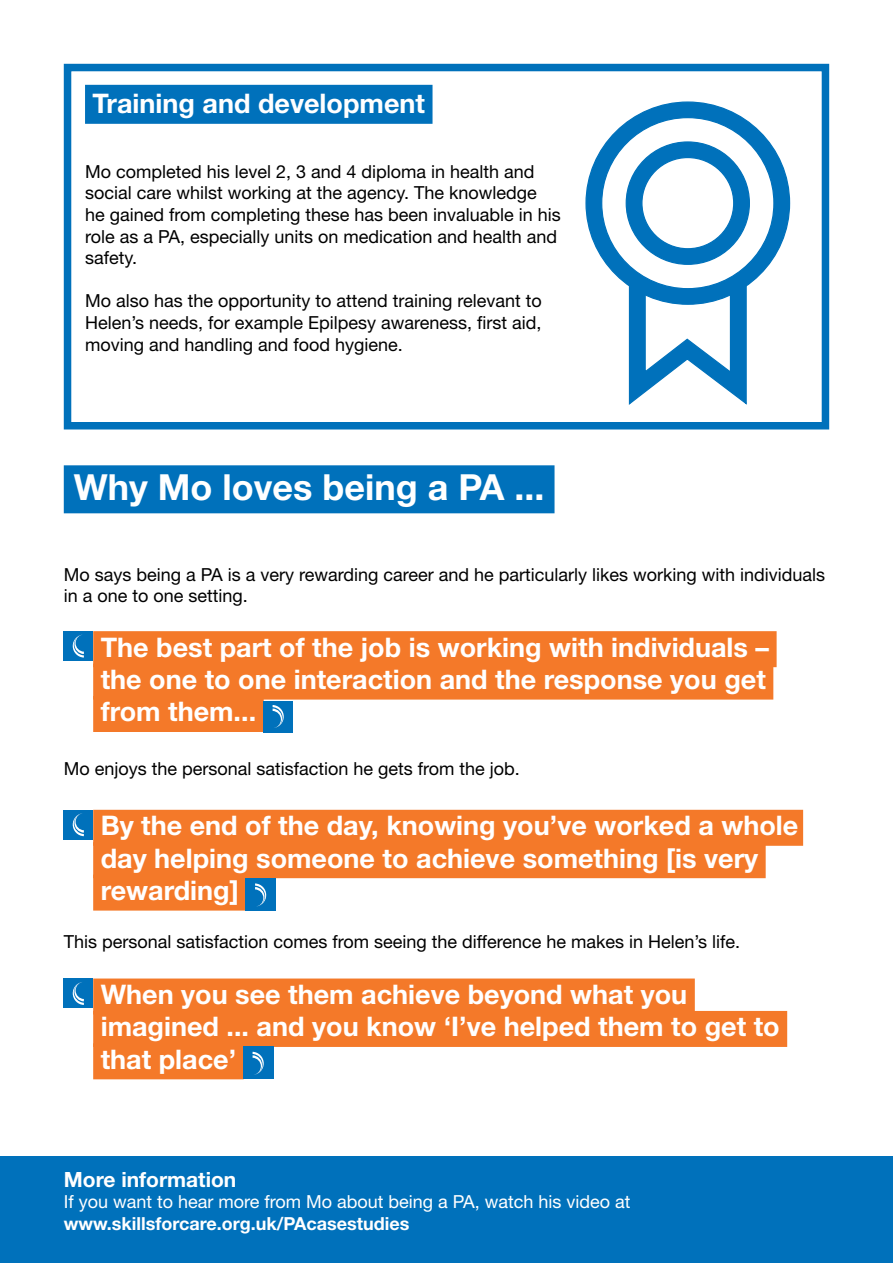
<style>
.page{position:relative;width:893px;height:1263px;background:#fff}
.page>*{position:absolute;margin:0;border:0;box-sizing:border-box;transform-origin:0 0}
.t1{font:700 36px "Helvetica Neue LT Std";color:#fff}
.t2{font:700 27px/32.4px "Helvetica Neue LT Std";color:#fff}
.t3{font:700 21px "Helvetica Neue LT Std";color:#fff}
.t4{font:18px/21.6px "Helvetica Neue LT Std";color:#000}
.t5{font:18px "Helvetica Neue LT Std";color:#fff}
.t6{font:700 18px "Helvetica Neue LT Std";color:#fff}
</style>
<div class="page">
<svg style="left:585px;top:101px;width:206px;height:304px"></svg>
<div style="left:64px;top:64px;width:765px;height:365px;border:8px solid #0071bb"></div>
<div style="left:85px;top:85px;width:347px;height:39px;background:#0071bb"></div>
<div style="left:64px;top:465px;width:490px;height:48px;background:#0071bb"></div>
<div style="left:93px;top:631px;width:684px;height:36px;background:#f47929"></div>
<div style="left:93px;top:664px;width:680px;height:36px;background:#f47929"></div>
<div style="left:93px;top:696px;width:171px;height:36px;background:#f47929"></div>
<div style="left:64px;top:631px;width:29px;height:29px;background:#0071bb"></div>
<svg style="left:73px;top:634px;width:11px;height:24px"></svg>
<div style="left:264px;top:701px;width:29px;height:31px;background:#0071bb"></div>
<svg style="left:273px;top:705px;width:11px;height:23px"></svg>
<div style="left:93px;top:810px;width:710px;height:36px;background:#f47929"></div>
<div style="left:93px;top:842px;width:673px;height:36px;background:#f47929"></div>
<div style="left:93px;top:874px;width:153px;height:36px;background:#f47929"></div>
<div style="left:64px;top:810px;width:29px;height:29px;background:#0071bb"></div>
<svg style="left:73px;top:813px;width:11px;height:23px"></svg>
<div style="left:246px;top:878px;width:30px;height:32px;background:#0071bb"></div>
<svg style="left:255px;top:883px;width:11px;height:23px"></svg>
<div style="left:93px;top:978px;width:602px;height:36px;background:#f47929"></div>
<div style="left:93px;top:1011px;width:694px;height:36px;background:#f47929"></div>
<div style="left:93px;top:1043px;width:151px;height:36px;background:#f47929"></div>
<div style="left:64px;top:979px;width:29px;height:29px;background:#0071bb"></div>
<svg style="left:73px;top:982px;width:11px;height:23px"></svg>
<div style="left:243px;top:1047px;width:30px;height:32px;background:#0071bb"></div>
<svg style="left:253px;top:1052px;width:11px;height:23px"></svg>
<div style="left:0;top:1156px;width:893px;height:107px;background:#0071bb"></div>
<h2 class="t2" style="left:93px;top:87px;width:334px">Training and development</h2>
<p class="t4" style="left:85px;top:160px;width:477px">Mo completed his level 2, 3 and 4 diploma in health and social care whilst working at the agency. The knowledge he gained from completing these has been invaluable in his role as a PA, especially units on medication and health and safety.</p>
<p class="t4" style="left:85px;top:290px;width:458px;text-align:justify">Mo also has the opportunity to attend training relevant to Helen’s needs, for example Epilpesy awareness, first aid, moving and handling and food hygiene.</p>
<h1 class="t1" style="left:74px;top:465px;width:472px">Why Mo loves being a PA ...</h1>
<p class="t4" style="left:64px;top:563px;width:763px">Mo says being a PA is a very rewarding career and he particularly likes working with individuals in a one to one setting.</p>
<h2 class="t2" style="left:101px;top:630px;width:670px">The best part of the job is working with individuals – the one to one interaction and the response you get from them...</h2>
<p class="t4" style="left:64px;top:757px;width:458px">Mo enjoys the personal satisfaction he gets from the job.</p>
<h2 class="t2" style="left:101px;top:809px;width:699px">By the end of the day, knowing you’ve worked a whole day helping someone to achieve something [is very rewarding]</h2>
<p class="t4" style="left:64px;top:930px;width:678px">This personal satisfaction comes from seeing the difference he makes in Helen’s life.</p>
<h2 class="t2" style="left:101px;top:977px;width:680px">When you see them achieve beyond what you imagined ... and you know ‘I’ve helped them to get to that place’</h2>
<p class="t3" style="left:64px;top:1166px;width:174px">More information</p>
<p class="t5" style="left:64px;top:1191px;width:568px">If you want to hear more from Mo about being a PA, watch his video at</p>
<p class="t6" style="left:64px;top:1212px;width:347px">www.skillsforcare.org.uk/PAcasestudies</p>
</div>
